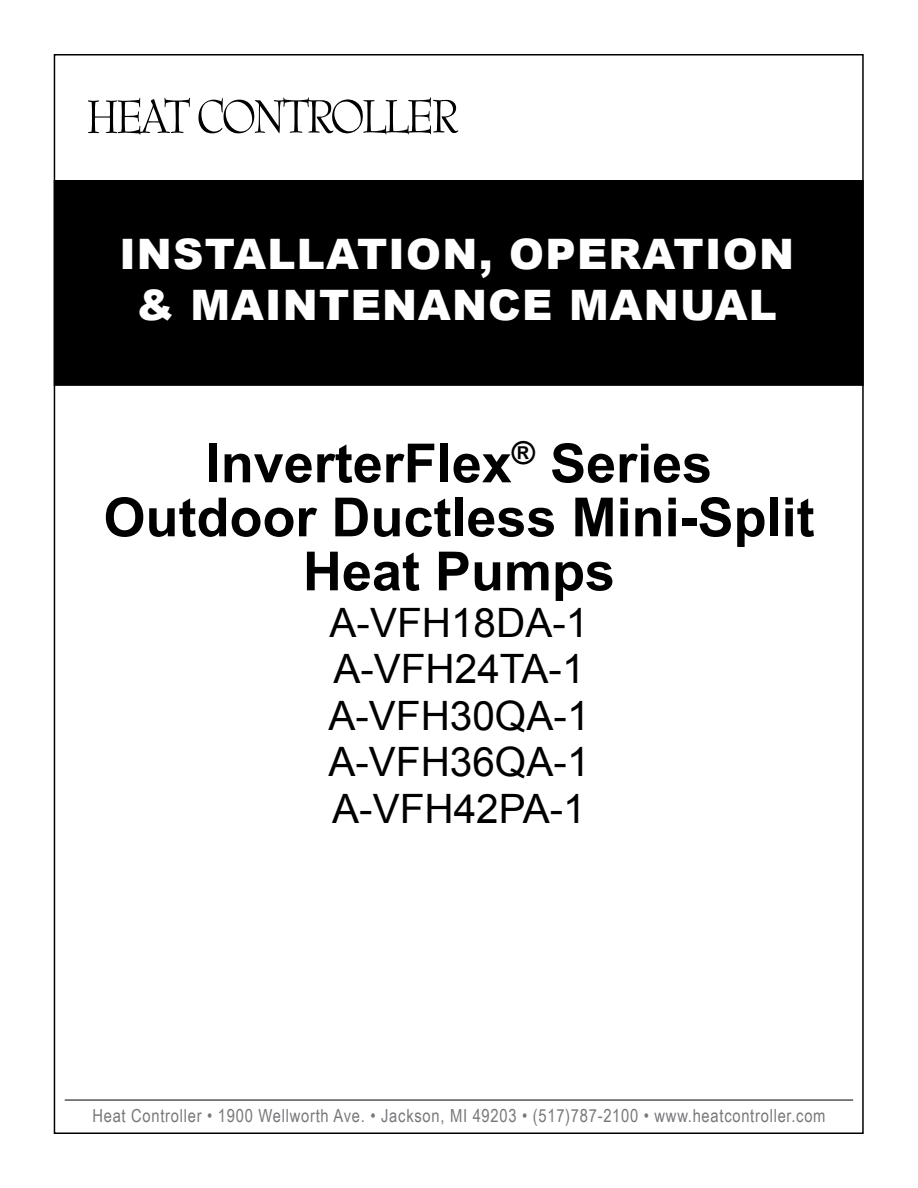
<style>
.page{position:relative;width:918px;height:1188px;background:#fff}
.page>*{position:absolute;margin:0;border:0;box-sizing:border-box;transform-origin:0 0}
.t1{font:700 54px/54px "Arial";color:#000;text-align:center}
.t2{font:900 42px/51px "Arial";letter-spacing:.03em;color:#fff;text-align:center}
.t3{font:40.5px/46.5px "Arial";color:#000;text-align:justify}
.t4{font:18px "Arial Narrow";letter-spacing:.04em;color:#77787b}
</style>
<div class="page">
<hr style="left:65px;top:1100px;width:788px;height:1px;background:#000">
<div style="left:54px;top:181px;width:809px;height:204px;background:#000"></div>
<div style="left:54px;top:180px;width:810px;height:206px;border:2px solid #000"></div>
<svg style="left:88px;top:98px;width:102px;height:37px"></svg>
<svg style="left:198px;top:97px;width:260px;height:38px"></svg>
<h2 class="t2" style="left:119px;top:227px;width:676px">INSTALLATION, OPERATION &amp; MAINTENANCE MANUAL</h2>
<h1 class="t1" style="left:103px;top:438px;width:713px">InverterFlex<sup>®</sup> Series<br>Outdoor Ductless Mini-Split<br>Heat Pumps</h1>
<h3 class="t3" style="left:328px;top:600px;width:263px">A-VFH18DA-1<br>A-VFH24TA-1<br>A-VFH30QA-1<br>A-VFH36QA-1<br>A-VFH42PA-1</h3>
<p class="t4" style="left:92px;top:1102px;width:735px">Heat Controller • 1900 Wellworth Ave. • Jackson, MI 49203 • (517)787-2100 • www.heatcontroller.com</p>
</div>
